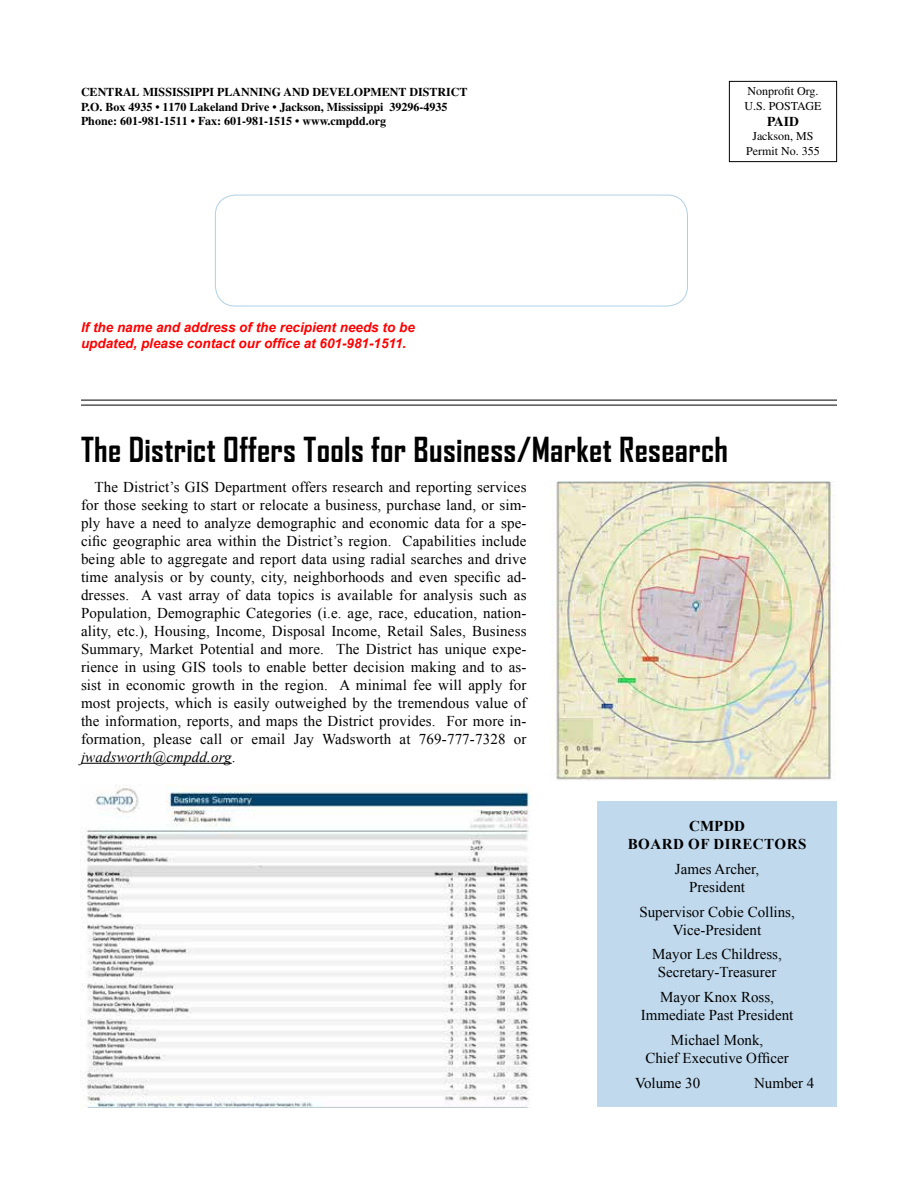
<style>
.page{position:relative;width:918px;height:1188px;background:#fff}
.page>*{position:absolute;margin:0;border:0;box-sizing:border-box;transform-origin:0 0}
.t1{font:700 33px "Agency FB";letter-spacing:.01em;color:#000}
.t2{font:15px/18px "Times New Roman";color:#000;text-align:center}
.t3{font:700 15px/18px "Times New Roman";letter-spacing:.035em;color:#000;text-align:center}
.t4{font:italic 700 13.5px/16.2px "Arial";color:#f00}
.t5{font:700 13.5px "Times";color:#000}
.t6{font:700 12px/14.4px "Times";color:#000}
.t7{font:12px/14.4px "Times";color:#000}
.s1{font-style:italic}
</style>
<div class="page">
<hr style="left:81px;top:400px;width:756px;height:1px;background:#000">
<hr style="left:81px;top:405px;width:756px;height:1px;background:#000">
<hr style="left:81px;top:763px;width:151px;height:1px;background:#000">
<div style="left:729px;top:81px;width:108px;height:81px;border:1px solid #000"></div>
<div style="left:215px;top:195px;width:473px;height:111px;border:1px solid #b0d0e7;border-radius:20px"></div>
<div style="left:597px;top:801px;width:240px;height:306px;background:#c0d9ed"></div>
<img style="left:550px;top:481px;width:282px;height:300px">
<img style="left:81px;top:785px;width:449px;height:322px">
<p class="t6" style="left:81px;top:85px;width:388px">CENTRAL MISSISSIPPI PLANNING AND DEVELOPMENT DISTRICT<br>P.O. Box 4935 • 1170 Lakeland Drive • Jackson, Mississippi 39296-4935<br>Phone: 601-981-1511 • Fax: 601-981-1515 • www.cmpdd.org</p>
<p class="t7" style="left:745px;top:84px;width:78px">Nonprofit Org.<br>U.S. POSTAGE</p>
<p class="t5" style="left:767px;top:113px;width:33px">PAID</p>
<p class="t7" style="left:746px;top:129px;width:75px;text-align:center">Jackson, MS<br>Permit No. 355</p>
<p class="t4" style="left:81px;top:320px;width:335px">If the name and address of the recipient needs to be updated, please contact our office at 601-981-1511.</p>
<h1 class="t1" style="left:81px;top:429px;width:649px">The District Offers Tools for Business/Market Research</h1>
<p class="t2" style="left:81px;top:477px;width:447px;text-align:justify;text-indent:14px">The District’s GIS Department offers research and reporting services for those seeking to start or relocate a business, purchase land, or sim&shy;ply have a need to analyze demographic and economic data for a spe&shy;cific geographic area within the District’s region. Capabilities include being able to aggregate and report data using radial searches and drive time analysis or by county, city, neighborhoods and even specific ad&shy;dresses. A vast array of data topics is available for analysis such as Population, Demographic Categories (i.e. age, race, education, nation&shy;ality, etc.), Housing, Income, Disposal Income, Retail Sales, Business Summary, Market Potential and more. The District has unique expe&shy;rience in using GIS tools to enable better decision making and to as&shy;sist in economic growth in the region. A minimal fee will apply for most projects, which is easily outweighed by the tremendous value of the information, reports, and maps the District provides. For more in&shy;formation, please call or email Jay Wadsworth at 769-777-7328 or <span class="s1">jwadsworth@cmpdd.org</span>.</p>
<p class="t3" style="left:628px;top:817px;width:180px">CMPDD<br>BOARD OF DIRECTORS</p>
<p class="t2" style="left:675px;top:859px;width:86px">James Archer,<br>President</p>
<p class="t2" style="left:639px;top:902px;width:157px">Supervisor Cobie Collins,<br>Vice-President</p>
<p class="t2" style="left:652px;top:945px;width:131px">Mayor Les Childress,<br>Secretary-Treasurer</p>
<p class="t2" style="left:641px;top:988px;width:154px">Mayor Knox Ross,<br>Immediate Past President</p>
<p class="t2" style="left:645px;top:1030px;width:145px">Michael Monk,<br>Chief Executive Officer</p>
<p class="t2" style="left:635px;top:1073px;width:67px">Volume 30</p>
<p class="t2" style="left:754px;top:1073px;width:62px">Number 4</p>
</div>
